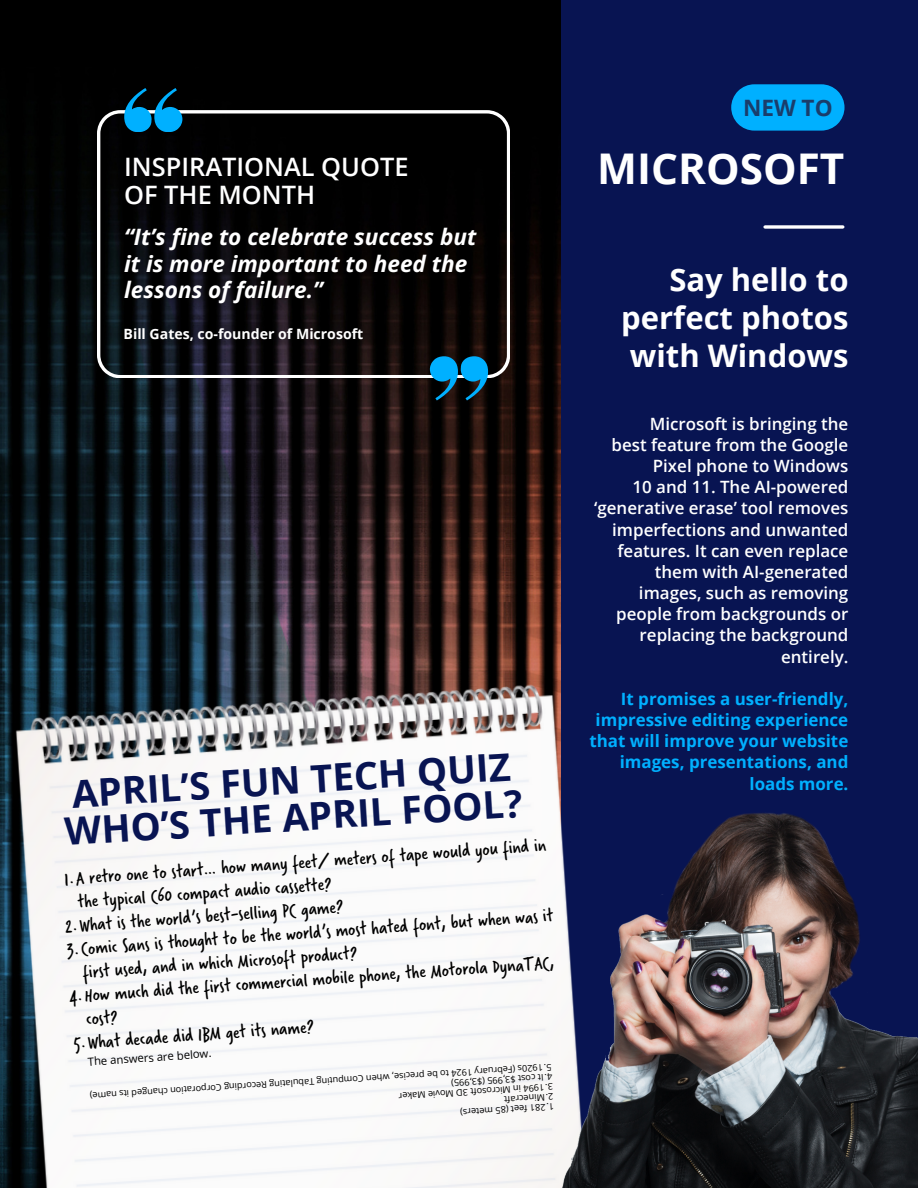
<style>
.page{position:relative;width:918px;height:1188px;background:#fff}
.page>*{position:absolute;margin:0;border:0;box-sizing:border-box;transform-origin:0 0}
.t1{font:700 42.3px "Open Sans";color:#fff}
.t2{font:700 38.1px/37.3px "Open Sans";color:#081452}
.t3{font:700 31.05px/38.1px "Open Sans";color:#fff;text-align:justify}
.t4{font:600 25.35px/27.5px "Open Sans";color:#fff}
.t5{font:italic 700 22.5px/26.4px "Open Sans";color:#fff}
.t6{font:700 22.5px "Open Sans";color:#1a3d6b}
.t7{font:19.8px "Verveine";color:#000}
.t8{font:600 16.95px/21.1px "Open Sans";color:#fff;text-align:right}
.t9{font:700 16.95px/21.1px "Open Sans";color:#00b0ff;text-align:right}
.t10{font:700 14.1px "Open Sans";color:#fff}
.t11{font:11.25px "Open Sans";color:#000}
.t12{font:9.15px/9.9px "Open Sans";color:#000}
</style>
<div class="page">
<img style="left:0;top:0;width:561px;height:637px">
<div style="left:561px;top:0;width:357px;height:1188px;background:#081452"></div>
<svg style="left:765px;top:225px;width:78px;height:4px"></svg>
<img style="left:0;top:637px;width:561px;height:551px">
<svg style="left:97px;top:110px;width:413px;height:268px;background:#0f0e0f"></svg>
<svg style="left:430px;top:357px;width:58px;height:43px;background:#09638b"></svg>
<svg style="left:124px;top:88px;width:58px;height:44px;background:#035e87"></svg>
<svg style="left:731px;top:84px;width:113px;height:47px;background:#00a0ed"></svg>
<img style="left:527px;top:790px;width:391px;height:398px">
<svg style="left:544px;top:1063px;width:7px;height:7px"></svg>
<p class="t4" style="left:124px;top:153px;width:286px">INSPIRATIONAL QUOTE<br>OF THE MONTH</p>
<p class="t5" style="left:124px;top:223px;width:354px">“It’s fine to celebrate success but it is more important to heed the lessons of failure.”</p>
<p class="t10" style="left:124px;top:324px;width:241px">Bill Gates, co-founder of Microsoft</p>
<h2 class="t2" style="left:61px;top:776px;width:460px;rotate:-4deg">APRIL’S FUN TECH QUIZ<br>WHO’S THE APRIL FOOL?</h2>
<p class="t7" style="left:63px;top:865px;width:484px;rotate:-4deg">1.A retro one to start… how many feet/ meters of tape would you find in</p>
<p class="t7" style="left:77px;top:888px;width:256px;rotate:-4deg">the typical C60 compact audio cassette?</p>
<p class="t7" style="left:65px;top:913px;width:280px;rotate:-4deg">2.What is the world’s best-selling PC game?</p>
<p class="t7" style="left:66px;top:936px;width:489px;rotate:-4deg">3 Comic Sans is thought to be the world’s most hated font, but when was it</p>
<p class="t7" style="left:82px;top:958px;width:276px;rotate:-4deg">first used, and in which Microsoft product?</p>
<p class="t7" style="left:69px;top:983px;width:487px;rotate:-4deg">4.How much did the first commercial mobile phone, the Motorola DynaTAC,</p>
<p class="t7" style="left:85px;top:1005px;width:33px;rotate:-4deg">cost?</p>
<p class="t7" style="left:73px;top:1030px;width:242px;rotate:-4deg">5.What decade did IBM get its name?</p>
<p class="t11" style="left:87px;top:1054px;width:125px;rotate:-4deg">The answers are below.</p>
<p class="t12" style="left:543px;top:1071px;width:456px;rotate:176deg">1920s (February 1924 to be precise, when Computing Tabulating Recording Corporation changed its name)</p>
<p class="t12" style="left:555px;top:1111px;width:156px;rotate:176deg">.1 281 feet (85 meters)<br>.2 Minecraft<br>.3 1994 in Microsoft 3D Movie Maker .4 It cost $3,995 ($3,995)</p>
<p class="t6" style="left:743px;top:92px;width:91px">NEW TO</p>
<h1 class="t1" style="left:597px;top:139px;width:249px">MICROSOFT</h1>
<h3 class="t3" style="left:621px;top:260px;width:229px;text-indent:48px">Say hello to perfect photos with Windows</h3>
<p class="t8" style="left:594px;top:413px;width:256px">Microsoft is bringing the<br>best feature from the Google<br>Pixel phone to Windows<br>10 and 11. The AI-powered ‘generative erase’ tool removes imperfections and unwanted features. It can even replace them with AI-generated images, such as removing people from backgrounds or replacing the background entirely.</p>
<p class="t9" style="left:590px;top:688px;width:260px">It promises a user-friendly, impressive editing experience that will improve your website images, presentations, and loads more.</p>
</div>
